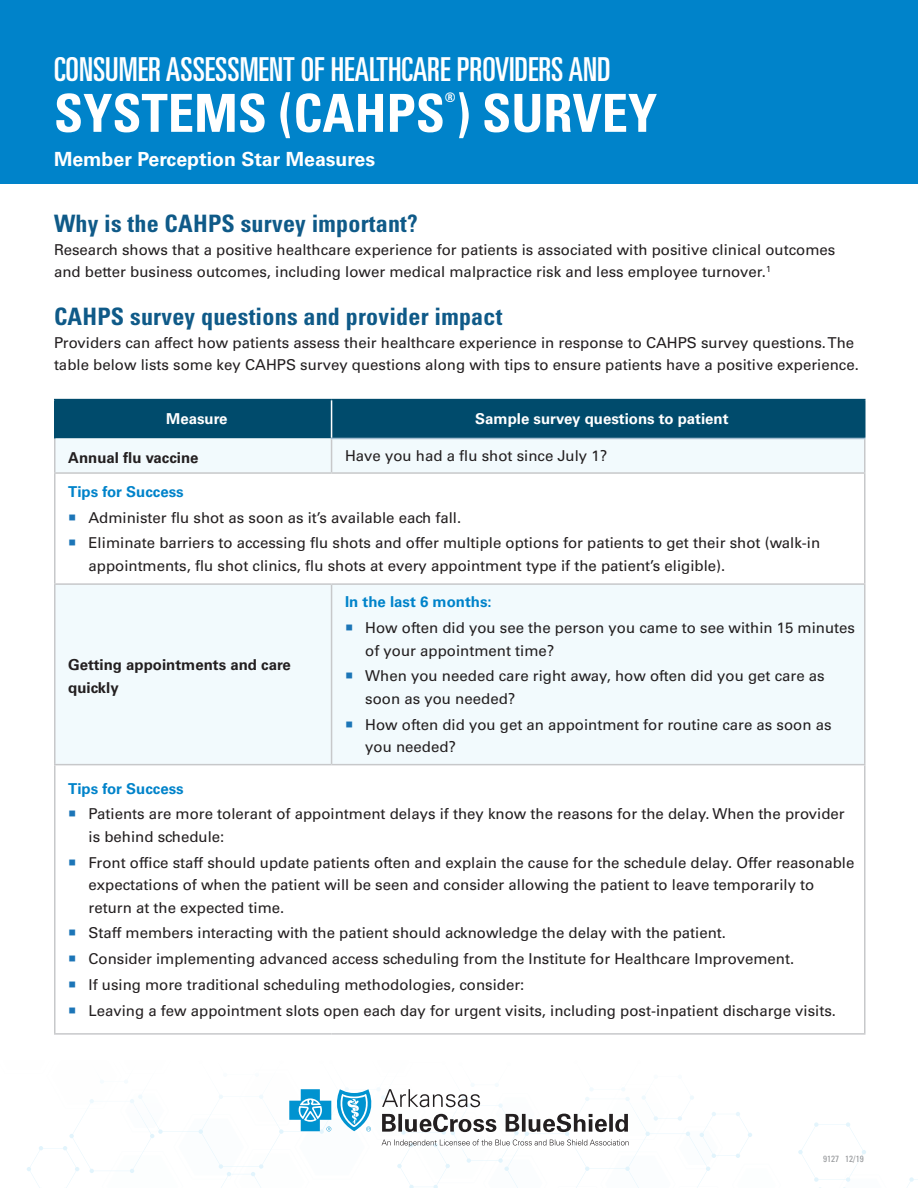
<style>
.page{position:relative;width:918px;height:1188px;background:#fff}
.page>*{position:absolute;margin:0;border:0;box-sizing:border-box;transform-origin:0 0}
.Heading_3{font:700 condensed 52.5px "Univers LT Std";color:#fff}
.Heading_3-2{font:ultra-condensed 33px "Univers LT Std";color:#fff}
.Heading_2{font:700 condensed 24px "Univers LT Std";letter-spacing:.01em;color:#0f5a88}
.t1{font:700 19.5px "Univers LT Std";color:#fff}
.t2{font:15px/22.5px "Univers LT Std";color:#231f20}
.Table_Body_Labels{font:700 15px/22.5px "Univers LT Std";color:#231f20}
.t3{font:700 15px "Univers LT Std";color:#0083ca}
.Table_Header_Labels{font:700 15px "Univers LT Std";color:#fff}
.Heading_3-3{font:700 condensed 13.05px "Univers LT Std";color:#fff}
.MPI_text{font:condensed 9px "Univers LT Std";color:#939598}
.s1{color:#1c75b7}
</style>
<div class="page">
<svg style="left:798px;top:1122px;width:120px;height:66px"></svg>
<div style="left:0;top:0;width:918px;height:184px;background:#0083ca"></div>
<div style="left:56px;top:400px;width:808px;height:38px;background:#004b6c"></div>
<svg style="left:56px;top:438px;width:808px;height:326px;fill:#f2fafd"></svg>
<hr style="left:54px;top:438px;width:2px;height:34px;background:#c7c8ca">
<hr style="left:331px;top:439px;width:1px;height:33px;background:#c7c8ca">
<hr style="left:864px;top:439px;width:2px;height:33px;background:#c7c8ca">
<hr style="left:54px;top:472px;width:278px;height:2px;background:#c7c8ca">
<hr style="left:54px;top:474px;width:2px;height:109px;background:#c7c8ca">
<hr style="left:332px;top:472px;width:533px;height:2px;background:#c7c8ca">
<hr style="left:864px;top:474px;width:2px;height:109px;background:#c7c8ca">
<hr style="left:54px;top:583px;width:278px;height:2px;background:#c7c8ca">
<hr style="left:54px;top:585px;width:2px;height:179px;background:#c7c8ca">
<hr style="left:332px;top:583px;width:533px;height:2px;background:#c7c8ca">
<hr style="left:331px;top:585px;width:1px;height:179px;background:#c7c8ca">
<hr style="left:864px;top:585px;width:2px;height:179px;background:#c7c8ca">
<hr style="left:54px;top:764px;width:278px;height:1px;background:#c7c8ca">
<hr style="left:54px;top:765px;width:2px;height:268px;background:#c7c8ca">
<hr style="left:332px;top:764px;width:533px;height:1px;background:#c7c8ca">
<hr style="left:864px;top:765px;width:2px;height:268px;background:#c7c8ca">
<hr style="left:54px;top:1033px;width:278px;height:2px;background:#c7c8ca">
<hr style="left:332px;top:1033px;width:533px;height:2px;background:#c7c8ca">
<hr style="left:332px;top:399px;width:533px;height:1px;background:#004b6c">
<hr style="left:864px;top:400px;width:2px;height:38px;background:#004b6c">
<hr style="left:331px;top:438px;width:534px;height:1px;background:#a3bed1">
<hr style="left:54px;top:399px;width:278px;height:1px;background:#004b6c">
<hr style="left:54px;top:400px;width:2px;height:38px;background:#004b6c">
<hr style="left:331px;top:400px;width:1px;height:38px;background:#fff">
<svg style="left:27px;top:1084px;width:725px;height:104px"></svg>
<p class="Heading_3-2" style="left:54px;top:50px;width:558px">CONSUMER ASSESSMENT OF HEALTHCARE PROVIDERS AND</p>
<p class="Heading_3" style="left:54px;top:81px;width:605px">SYSTEMS (CAHPS ) SURVEY</p>
<p class="Heading_3-3" style="left:445px;top:89px;width:12px">®</p>
<p class="t1" style="left:54px;top:148px;width:323px">Member Perception Star Measures</p>
<p class="Heading_2" style="left:54px;top:209px;width:365px">Why is the CAHPS survey important?</p>
<p class="t2" style="left:54px;top:238px;width:783px">Research shows that a positive healthcare experience for patients is associated with positive clinical outcomes and better business outcomes, including lower medical malpractice risk and less employee turnover.<sup>1</sup></p>
<p class="Heading_2" style="left:54px;top:302px;width:450px">CAHPS survey questions and provider impact</p>
<p class="t2" style="left:54px;top:331px;width:806px">Providers can affect how patients assess their healthcare experience in response to CAHPS survey questions. The table below lists some key CAHPS survey questions along with tips to ensure patients have a positive experience.</p>
<p class="Table_Header_Labels" style="left:166px;top:410px;width:63px">Measure</p>
<p class="Table_Header_Labels" style="left:475px;top:410px;width:255px">Sample survey questions to patient</p>
<p class="Table_Body_Labels" style="left:68px;top:446px;width:132px">Annual flu vaccine</p>
<p class="t2" style="left:345px;top:445px;width:264px">Have you had a flu shot since July 1?</p>
<p class="t3" style="left:68px;top:483px;width:117px">Tips for Success</p>
<p class="t2" style="left:68px;top:506px;width:395px"><span class="s1">○</span> Administer flu shot as soon as it’s available each fall.</p>
<p class="t2" style="left:88px;top:532px;width:733px;text-indent:-20px"><span class="s1">○</span> Eliminate barriers to accessing flu shots and offer multiple options for patients to get their shot (walk-in appointments, flu shot clinics, flu shots at every appointment type if the patient’s eligible).</p>
<p class="Table_Body_Labels" style="left:68px;top:654px;width:224px">Getting appointments and care quickly</p>
<p class="t3" style="left:345px;top:593px;width:148px">In the last 6 months:</p>
<p class="t2" style="left:365px;top:617px;width:491px;text-indent:-20px"><span class="s1">○</span> How often did you see the person you came to see within 15 minutes of your appointment time?</p>
<p class="t2" style="left:365px;top:665px;width:461px;text-indent:-20px"><span class="s1">○</span> When you needed care right away, how often did you get care as soon as you needed?</p>
<p class="t2" style="left:365px;top:713px;width:468px;text-indent:-20px"><span class="s1">○</span> How often did you get an appointment for routine care as soon as you needed?</p>
<p class="t3" style="left:68px;top:780px;width:117px">Tips for Success</p>
<p class="t2" style="left:88px;top:803px;width:758px;text-indent:-20px"><span class="s1">○</span> Patients are more tolerant of appointment delays if they know the reasons for the delay. When the provider is behind schedule:</p>
<p class="t2" style="left:88px;top:851px;width:767px;text-indent:-20px"><span class="s1">○</span> Front office staff should update patients often and explain the cause for the schedule delay. Offer reasonable expectations of when the patient will be seen and consider allowing the patient to leave temporarily to return at the expected time.</p>
<p class="t2" style="left:68px;top:922px;width:659px"><span class="s1">○</span> Staff members interacting with the patient should acknowledge the delay with the patient.</p>
<p class="t2" style="left:68px;top:948px;width:728px"><span class="s1">○</span> Consider implementing advanced access scheduling from the Institute for Healthcare Improvement.</p>
<p class="t2" style="left:68px;top:973px;width:458px"><span class="s1">○</span> If using more traditional scheduling methodologies, consider:</p>
<p class="t2" style="left:68px;top:999px;width:769px"><span class="s1">○</span> Leaving a few appointment slots open each day for urgent visits, including post-inpatient discharge visits.</p>
<p class="MPI_text" style="left:823px;top:1153px;width:42px">9127 12/19</p>
</div>
